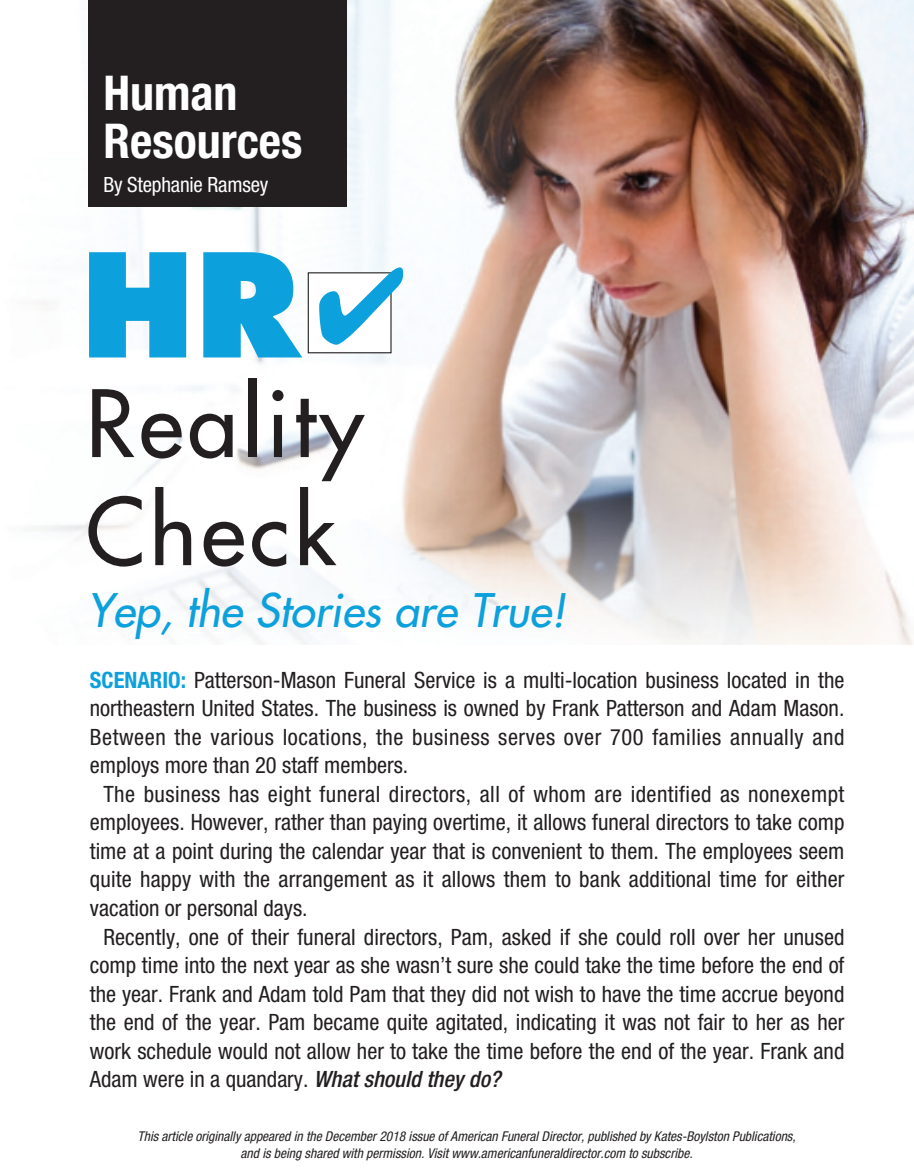
<style>
.page{position:relative;width:914px;height:1169px;background:#fff}
.page>*{position:absolute;margin:0;border:0;box-sizing:border-box;transform-origin:0 0}
.t1{font:800 139.5px "Futura Std";color:#0ca0dc}
.t2{font:500 90px/108px "Futura Std";letter-spacing:.05em;color:#231f20}
.t3{font:700 condensed 48px/48px "Helvetica Neue LT Std";color:#fff}
.t4{font:italic 500 45px "Futura Std";color:#0ca0dc}
.t5{font:condensed 22.5px "Helvetica Neue LT Std";color:#231f20}
.t6{font:condensed 22.5px "Helvetica Neue LT Std";letter-spacing:.025em;color:#231f20}
.t7{font:condensed 22.5px "Helvetica Neue LT Std";letter-spacing:.02em;color:#231f20}
.t8{font:condensed 21px "Helvetica Neue LT Std";letter-spacing:-.01em;color:#fff}
.t9{font:italic condensed 13.5px/16.2px "Helvetica Neue LT Std";color:#231f20;text-align:center}
.s1{font-weight:700;color:#0ca0dc}
.s2{font-weight:500;font-style:italic}
</style>
<div class="page">
<img style="left:43px;top:0;width:871px;height:644px">
<div style="left:89px;top:0;width:258px;height:207px;background:#231f20"></div>
<div style="left:309px;top:273px;width:81px;height:79px;background:#fff"></div>
<div style="left:308px;top:272px;width:84px;height:81px;border:1px solid #231f20"></div>
<svg style="left:319px;top:267px;width:84px;height:77px"></svg>
<h3 class="t3" style="left:103px;top:73px;width:201px">Human<br>Resources</h3>
<p class="t8" style="left:103px;top:177px;width:166px">By Stephanie Ramsey</p>
<h1 class="t1" style="left:80px;top:244px;width:221px">HR</h1>
<h2 class="t2" style="left:86px;top:376px;width:279px">Reality<br>Check</h2>
<h3 class="t4" style="left:87px;top:587px;width:480px">Yep, the Stories are True!</h3>
<p class="t5" style="left:90px;top:671px;width:756px"><span class="s1">SCENARIO:</span> Patterson-Mason Funeral Service is a multi-location business located in the</p>
<p class="t5" style="left:90px;top:700px;width:756px">northeastern United States. The business is owned by Frank Patterson and Adam Mason.</p>
<p class="t6" style="left:90px;top:728px;width:756px">Between the various locations, the business serves over 700 families annually and</p>
<p class="t5" style="left:90px;top:757px;width:320px">employs more than 20 staff members.</p>
<p class="t7" style="left:103px;top:785px;width:742px">The business has eight funeral directors, all of whom are identified as nonexempt</p>
<p class="t5" style="left:90px;top:814px;width:756px">employees. However, rather than paying overtime, it allows funeral directors to take comp</p>
<p class="t5" style="left:90px;top:842px;width:756px">time at a point during the calendar year that is convenient to them. The employees seem</p>
<p class="t5" style="left:90px;top:871px;width:756px">quite happy with the arrangement as it allows them to bank additional time for either</p>
<p class="t5" style="left:90px;top:899px;width:219px">vacation or personal days.</p>
<p class="t5" style="left:103px;top:928px;width:742px">Recently, one of their funeral directors, Pam, asked if she could roll over her unused</p>
<p class="t5" style="left:90px;top:956px;width:756px">comp time into the next year as she wasn’t sure she could take the time before the end of</p>
<p class="t5" style="left:90px;top:985px;width:756px">the year. Frank and Adam told Pam that they did not wish to have the time accrue beyond</p>
<p class="t5" style="left:90px;top:1013px;width:756px">the end of the year. Pam became quite agitated, indicating it was not fair to her as her</p>
<p class="t5" style="left:90px;top:1042px;width:756px">work schedule would not allow her to take the time before the end of the year. Frank and</p>
<p class="t5" style="left:90px;top:1070px;width:412px">Adam were in a quandary. <span class="s2">What should they do?</span></p>
<p class="t9" style="left:138px;top:1129px;width:660px">This article originally appeared in the December 2018 issue of American Funeral Director, published by Kates-Boylston Publications, and is being shared with permission. Visit www.americanfuneraldirector.com to subscribe.</p>
</div>
